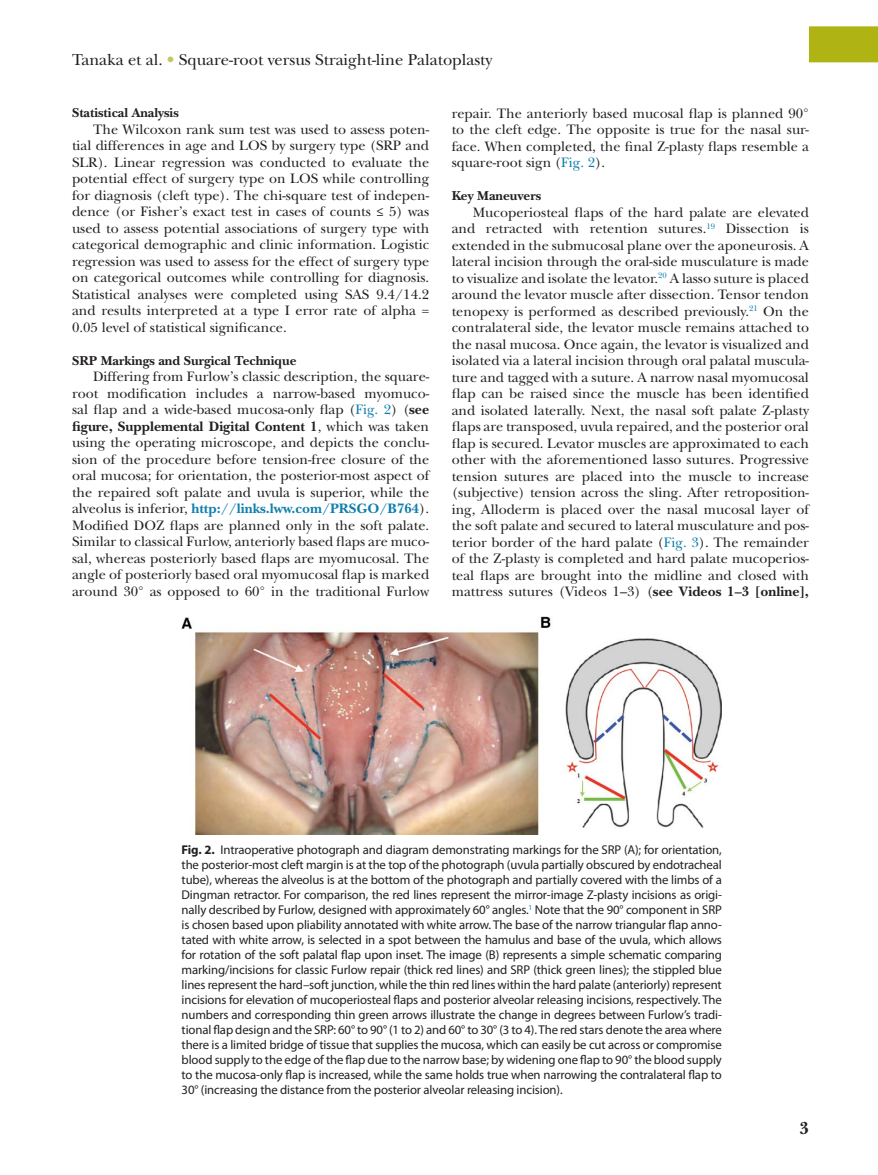
<style>
.page{position:relative;width:878px;height:1175px;background:#fff}
.page>*{position:absolute;margin:0;border:0;box-sizing:border-box;transform-origin:0 0}
.t1{font:700 18px "New Baskerville Std";color:#231f20}
.t2{font:16.5px "New Baskerville Std";color:#231f20}
.t3{font:14.25px/16.5px "New Baskerville Std";color:#231f20;text-align:justify}
.t4{font:700 13.5px "New Baskerville Std";color:#231f20}
.t5{font:12.75px/15px "Myriad Pro";letter-spacing:-.01em;color:#231f20;text-align:justify}
.s1{color:#c5c660}
.s2{color:#0f7eac}
.s3{font-weight:700}
.s4{font-weight:700;color:#0f7eac}
</style>
<div class="page">
<div style="left:808px;top:26px;width:70px;height:36px;background:#afb314"></div>
<img style="left:182px;top:616px;width:540px;height:218px">
<p class="t2" style="left:72px;top:50px;width:422px">Tanaka et al. <span class="s1">•</span> Square-root versus Straight-line Palatoplasty</p>
<p class="t4" style="left:72px;top:105px;width:108px">Statistical Analysis</p>
<p class="t3" style="left:72px;top:121px;width:359px;text-indent:21px">The Wilcoxon rank sum test was used to assess poten&shy;tial differences in age and LOS by surgery type (SRP and SLR). Linear regression was conducted to evaluate the potential effect of surgery type on LOS while controlling for diagnosis (cleft type). The chi-square test of indepen&shy;dence (or Fisher’s exact test in cases of counts ≤ 5) was used to assess potential associations of surgery type with categorical demographic and clinic information. Logistic regression was used to assess for the effect of surgery type on categorical outcomes while controlling for diagnosis.<br>Statistical analyses were completed using SAS 9.4/14.2 and results interpreted at a type I error rate of alpha = 0.05 level of statistical significance.</p>
<p class="t4" style="left:72px;top:352px;width:226px">SRP Markings and Surgical Technique</p>
<p class="t3" style="left:72px;top:368px;width:359px;text-indent:21px">Differing from Furlow’s classic description, the square&shy;root modification includes a narrow-based myomuco&shy;sal flap and a wide-based mucosa-only flap (<span class="s2">Fig. 2</span>) (<span class="s3">see figure, Supplemental Digital Content 1</span>, which was taken using the operating microscope, and depicts the conclu&shy;sion of the procedure before tension-free closure of the oral mucosa; for orientation, the posterior-most aspect of the repaired soft palate and uvula is superior, while the alveolus is inferior, <span class="s4">http://links.lww.com/PRSGO/B764</span>).<br>Modified DOZ flaps are planned only in the soft palate.<br>Similar to classical Furlow, anteriorly based flaps are muco&shy;sal, whereas posteriorly based flaps are myomucosal. The angle of posteriorly based oral myomucosal flap is marked around 30° as opposed to 60° in the traditional Furlow</p>
<p class="t3" style="left:452px;top:105px;width:359px">repair. The anteriorly based mucosal flap is planned 90° to the cleft edge. The opposite is true for the nasal sur&shy;face. When completed, the final Z-plasty flaps resemble a square-root sign (<span class="s2">Fig. 2</span>).</p>
<p class="t4" style="left:452px;top:188px;width:91px">Key Maneuvers</p>
<p class="t3" style="left:451px;top:204px;width:359px;text-indent:21px">Mucoperiosteal flaps of the hard palate are elevated and retracted with retention sutures.<sup>19</sup> Dissection is extended in the submucosal plane over the aponeurosis. A lateral incision through the oral-side musculature is made to visualize and isolate the levator.<sup>20</sup> A lasso suture is placed around the levator muscle after dissection. Tensor tendon tenopexy is performed as described previously.<sup>21</sup> On the contralateral side, the levator muscle remains attached to the nasal mucosa. Once again, the levator is visualized and isolated via a lateral incision through oral palatal muscula&shy;ture and tagged with a suture. A narrow nasal myomucosal flap can be raised since the muscle has been identified and isolated laterally. Next, the nasal soft palate Z-plasty flaps are transposed, uvula repaired, and the posterior oral flap is secured. Levator muscles are approximated to each other with the aforementioned lasso sutures. Progressive tension sutures are placed into the muscle to increase (subjective) tension across the sling. After retroposition&shy;ing, Alloderm is placed over the nasal mucosal layer of the soft palate and secured to lateral musculature and pos&shy;terior border of the hard palate (<span class="s2">Fig. 3</span>). The remainder of the Z-plasty is completed and hard palate mucoperios&shy;teal flaps are brought into the midline and closed with mattress sutures (Videos 1–3) (<span class="s3">see Videos 1–3 [online],</span></p>
<p class="t5" style="left:182px;top:841px;width:542px"><span class="s3">Fig. 2.</span> I ntraoperative photograph and diagram demonstrating markings for the SRP (A); for orientation, the posterior-most cleft margin is at the top of the photograph (uvula partially obscured by endotracheal tube), whereas the alveolus is at the bottom of the photograph and partially covered with the limbs of a Dingman retractor. For comparison, the red lines represent the mirror-image Z-plasty incisions as origi&shy;nally described by Furlow, designed with approximately 60° angles.<sup>1</sup> Note that the 90° component in SRP is chosen based upon pliability annotated with white arrow. The base of the narrow triangular flap anno&shy;tated with white arrow, is selected in a spot between the hamulus and base of the uvula, which allows for rotation of the soft palatal flap upon inset. The image (B) represents a simple schematic comparing marking/incisions for classic Furlow repair (thick red lines) and SRP (thick green lines); the stippled blue lines represent the hard–soft junction, while the thin red lines within the hard palate (anteriorly) represent incisions for elevation of mucoperiosteal flaps and posterior alveolar releasing incisions, respectively. The numbers and corresponding thin green arrows illustrate the change in degrees between Furlow’s tradi&shy;tional flap design and the SRP: 60° to 90° (1 to 2) and 60° to 30° (3 to 4). The red stars denote the area where there is a limited bridge of tissue that supplies the mucosa, which can easily be cut across or compromise blood supply to the edge of the flap due to the narrow base; by widening one flap to 90° the blood supply to the mucosa-only flap is increased, while the same holds true when narrowing the contralateral flap to 30° (increasing the distance from the posterior alveolar releasing incision).</p>
<p class="t1" style="left:799px;top:1118px;width:11px">3</p>
</div>
